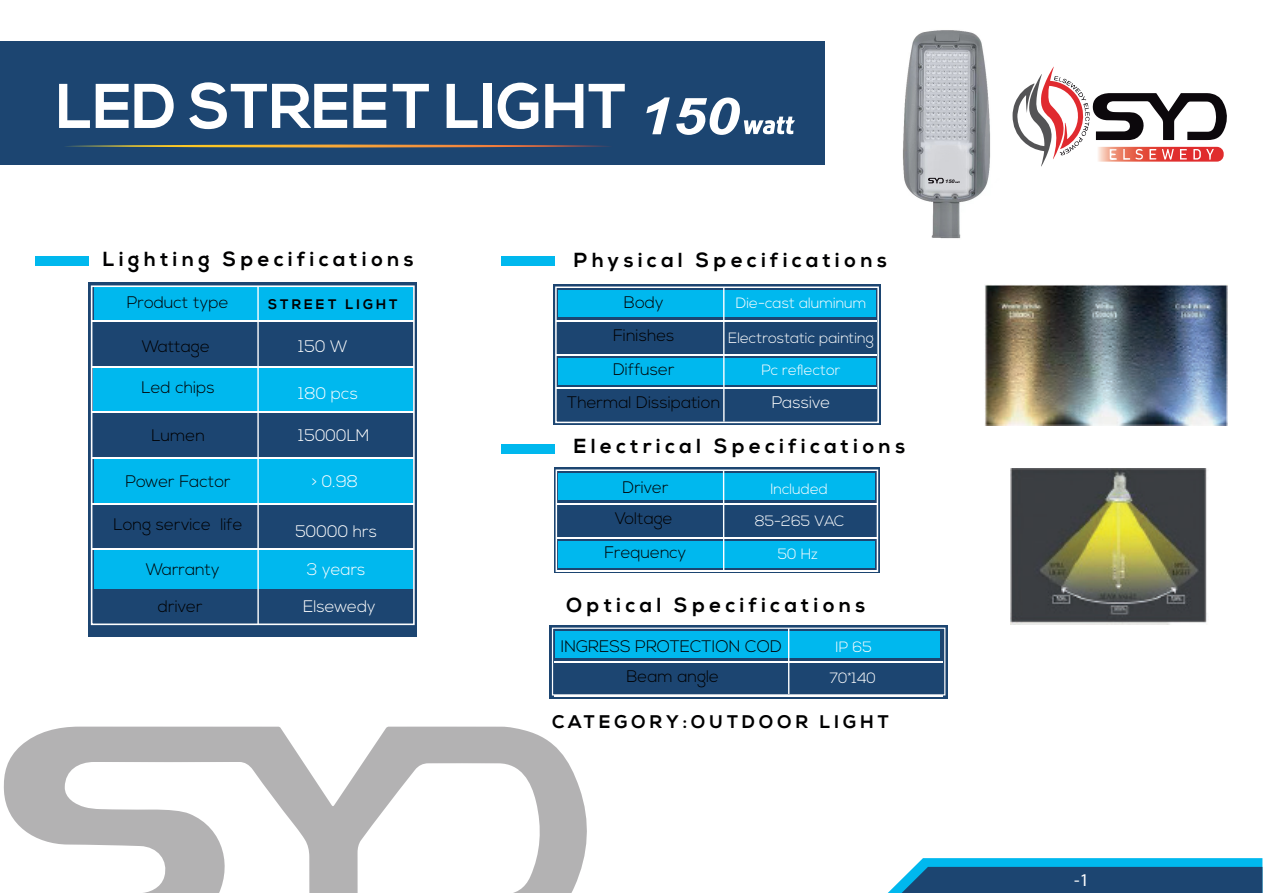
<style>
.page{position:relative;width:1263px;height:893px;background:#fff}
.page>*{position:absolute;margin:0;border:0;box-sizing:border-box;transform-origin:0 0}
.t1{font:700 63px "Nexa";color:#fff}
.t2{font:700 20.4px "Nexa";letter-spacing:.22em;color:#000001}
.t3{font:700 18.3px "Nexa";letter-spacing:.22em;color:#000001}
.t4{font:18px "Myriad Pro";color:#fff}
.t5{font:300 16.65px "Nexa";color:#000001}
.t6{font:300 16.65px "Nexa";color:#fff}
.t7{font:300 14.85px "Nexa";color:#fff}
.t8{font:700 13.8px "Nexa";letter-spacing:.22em;color:#000001}
.t9{font:italic 700 4.8px "Arial";color:#0b070b;scale:1.17 1}
</style>
<div class="page">
<div style="left:0;top:42px;width:825px;height:123px;background:#1c4571"></div>
<svg style="left:66px;top:145px;width:544px;height:3px"></svg>
<svg style="left:744px;top:117px;width:51px;height:17px"></svg>
<div style="left:554px;top:284px;width:327px;height:141px;background:#1c4571"></div>
<div style="left:558px;top:291px;width:317px;height:26px;background:#00b8ee"></div>
<div style="left:558px;top:358px;width:317px;height:26px;background:#00b8ee"></div>
<div style="left:555px;top:286px;width:324px;height:137px;border:2px solid #fff"></div>
<hr style="left:557px;top:320px;width:320px;height:2px;background:#fff">
<hr style="left:557px;top:354px;width:320px;height:1px;background:#fff">
<hr style="left:557px;top:387px;width:320px;height:2px;background:#fff">
<hr style="left:723px;top:287px;width:2px;height:135px;background:#fff">
<div style="left:554px;top:467px;width:325px;height:106px;background:#1c4571"></div>
<div style="left:559px;top:474px;width:316px;height:26px;background:#00b8ee"></div>
<div style="left:559px;top:541px;width:316px;height:26px;background:#00b8ee"></div>
<div style="left:556px;top:469px;width:322px;height:103px;border:2px solid #fff"></div>
<hr style="left:557px;top:503px;width:320px;height:2px;background:#fff">
<hr style="left:557px;top:537px;width:320px;height:1px;background:#fff">
<hr style="left:557px;top:570px;width:320px;height:2px;background:#fff">
<hr style="left:723px;top:470px;width:1px;height:101px;background:#fff">
<div style="left:550px;top:625px;width:398px;height:74px;background:#1c4571"></div>
<div style="left:555px;top:632px;width:385px;height:26px;background:#00b8ee"></div>
<div style="left:552px;top:628px;width:393px;height:67px;border:1px solid #fff"></div>
<hr style="left:554px;top:661px;width:388px;height:2px;background:#fff">
<hr style="left:554px;top:695px;width:388px;height:1px;background:#fff">
<hr style="left:788px;top:628px;width:1px;height:66px;background:#fff">
<div style="left:88px;top:283px;width:328px;height:354px;background:#1c4571"></div>
<div style="left:94px;top:287px;width:318px;height:34px;background:#00b8ee"></div>
<div style="left:94px;top:458px;width:318px;height:46px;background:#00b8ee"></div>
<div style="left:94px;top:548px;width:318px;height:40px;background:#00b8ee"></div>
<div style="left:93px;top:366px;width:320px;height:46px;background:#00b8ee"></div>
<div style="left:91px;top:285px;width:324px;height:340px;border:2px solid #fff"></div>
<hr style="left:92px;top:320px;width:322px;height:2px;background:#fff">
<hr style="left:93px;top:366px;width:321px;height:1px;background:#fff">
<hr style="left:93px;top:411px;width:321px;height:2px;background:#fff">
<hr style="left:93px;top:457px;width:321px;height:2px;background:#fff">
<hr style="left:93px;top:503px;width:321px;height:1px;background:#fff">
<hr style="left:93px;top:548px;width:321px;height:2px;background:#fff">
<hr style="left:257px;top:286px;width:2px;height:338px;background:#fff">
<div style="left:36px;top:257px;width:53px;height:9px;background:#00b8ee"></div>
<div style="left:502px;top:257px;width:53px;height:9px;background:#00b8ee"></div>
<div style="left:502px;top:444px;width:53px;height:9px;background:#00b8ee"></div>
<svg style="left:888px;top:858px;width:374px;height:35px;background:#206b98"></svg>
<img style="left:1010px;top:469px;width:197px;height:156px">
<img style="left:985px;top:285px;width:243px;height:141px">
<img style="left:903px;top:30px;width:88px;height:209px">
<svg style="left:928px;top:178px;width:16px;height:5px"></svg>
<svg style="left:4px;top:727px;width:583px;height:166px"></svg>
<svg style="left:1012px;top:67px;width:215px;height:100px"></svg>
<h1 class="t1" style="left:56px;top:70px;width:684px">LED STREET LIGHT <sub>150</sub></h1>
<p class="t2" style="left:103px;top:247px;width:313px">Lighting Specifications</p>
<p class="t2" style="left:574px;top:248px;width:315px">Physical Specifications</p>
<p class="t5" style="left:127px;top:292px;width:103px">Product type</p>
<p class="t8" style="left:268px;top:297px;width:131px">STREET LIGHT</p>
<p class="t5" style="left:142px;top:336px;width:69px">Wattage</p>
<p class="t6" style="left:299px;top:336px;width:50px">150 W</p>
<p class="t5" style="left:141px;top:378px;width:75px">Led chips</p>
<p class="t6" style="left:299px;top:383px;width:61px">180 pcs</p>
<p class="t5" style="left:151px;top:425px;width:55px">Lumen</p>
<p class="t6" style="left:299px;top:425px;width:72px">15000LM</p>
<p class="t5" style="left:126px;top:472px;width:107px">Power Factor</p>
<p class="t6" style="left:311px;top:472px;width:48px">&gt; 0.98</p>
<p class="t5" style="left:114px;top:514px;width:131px">Long service life</p>
<p class="t6" style="left:295px;top:522px;width:83px">50000 hrs</p>
<p class="t5" style="left:146px;top:560px;width:75px">Warranty</p>
<p class="t6" style="left:307px;top:560px;width:60px">3 years</p>
<p class="t5" style="left:158px;top:596px;width:46px">driver</p>
<p class="t6" style="left:303px;top:596px;width:74px">Elsewedy</p>
<p class="t5" style="left:624px;top:293px;width:41px">Body</p>
<p class="t7" style="left:736px;top:294px;width:132px">Die-cast aluminum</p>
<p class="t5" style="left:613px;top:326px;width:63px">Finishes</p>
<p class="t7" style="left:728px;top:330px;width:147px">Electrostatic painting</p>
<p class="t5" style="left:613px;top:359px;width:63px">Diffuser</p>
<p class="t7" style="left:761px;top:362px;width:81px">Pc reflector</p>
<p class="t5" style="left:567px;top:393px;width:155px">Thermal Dissipation</p>
<p class="t6" style="left:772px;top:393px;width:60px">Passive</p>
<p class="t2" style="left:574px;top:434px;width:333px">Electrical Specifications</p>
<p class="t5" style="left:623px;top:477px;width:48px">Driver</p>
<p class="t7" style="left:770px;top:480px;width:59px">Included</p>
<p class="t5" style="left:615px;top:509px;width:60px">Voltage</p>
<p class="t7" style="left:755px;top:513px;width:91px">85-265 VAC</p>
<p class="t5" style="left:604px;top:542px;width:84px">Frequency</p>
<p class="t7" style="left:778px;top:546px;width:42px">50 Hz</p>
<p class="t2" style="left:566px;top:593px;width:300px">Optical Specifications</p>
<p class="t5" style="left:561px;top:636px;width:223px">INGRESS PROTECTION COD</p>
<p class="t7" style="left:836px;top:638px;width:38px">IP 65</p>
<p class="t5" style="left:626px;top:667px;width:94px">Beam angle</p>
<p class="t7" style="left:829px;top:669px;width:48px">70*140</p>
<p class="t3" style="left:552px;top:711px;width:338px">CATEGORY:OUTDOOR LIGHT</p>
<p class="t9" style="left:945px;top:178px;width:10px">150</p>
<p class="t4" style="left:1074px;top:868px;width:16px">-1</p>
</div>
